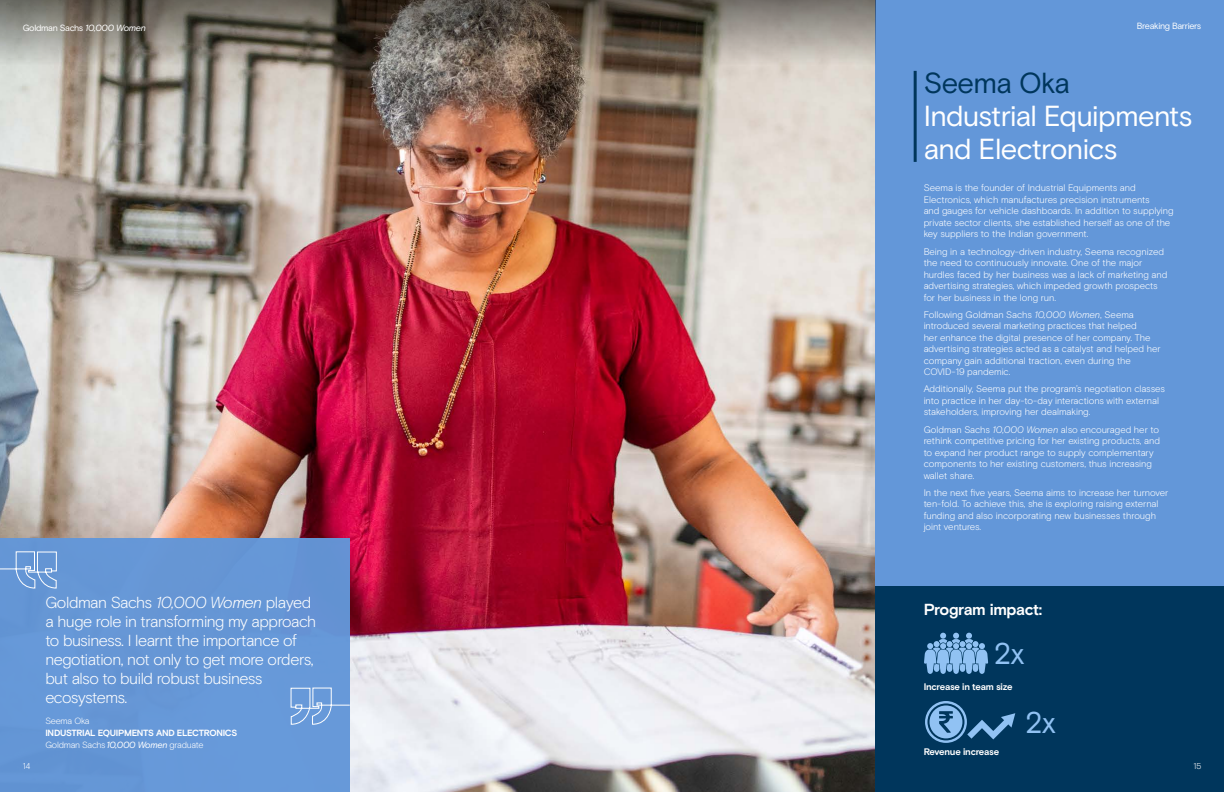
<style>
.page{position:relative;width:1224px;height:792px;background:#fff}
.page>*{position:absolute;margin:0;border:0;box-sizing:border-box;transform-origin:0 0}
.GS___Infrographic_Bo{font:30px "Basis Grotesque Pro";color:#91c2f3}
.GS___Section_Title{font:29px/33px "Basis Grotesque Pro";letter-spacing:-.025em;color:#fff}
.Quotes{font:300 16px/19px "Basis Grotesque Pro";letter-spacing:-.03em;color:#fff}
.GS___CS_Gold_body{font:700 16px "Basis Grotesque Pro";letter-spacing:-.03em;color:#fff}
.GS___CS_Gold_body-2{font:300 9.5px/11.5px "Basis Grotesque Pro";letter-spacing:-.005em;color:#fff}
.GS___Infrographic_Bo-2{font:700 9.5px "Basis Grotesque Pro";letter-spacing:-.02em;color:#fff}
.Quote_Names{font:700 9px/12px "Basis Grotesque Pro";letter-spacing:-.035em;color:#fff}
.GS___Page_Info_Right{font:9px "Basis Grotesque Pro";letter-spacing:-.035em;color:#fff}
.GS___Page_Info_Right-2{font:300 8.5px "Basis Grotesque Pro";color:#fff}
.s1{font-style:italic}
.s2{color:#00365c}
.s3{font-weight:300}
.s4{font-weight:400;font-style:italic}
</style>
<div class="page">
<img style="left:0;top:146px;width:875px;height:646px">
<div style="left:875px;top:0;width:349px;height:706px;background:#6397d9"></div>
<div style="left:0;top:539px;width:350px;height:253px;background:#6397d9"></div>
<hr style="left:914px;top:71px;width:3px;height:91px;background:#00365c">
<div style="left:875px;top:587px;width:349px;height:205px;background:#00365c"></div>
<svg style="left:924px;top:633px;width:64px;height:41px"></svg>
<svg style="left:925px;top:701px;width:90px;height:42px"></svg>
<img style="left:0;top:0;width:876px;height:146px">
<svg style="left:290px;top:687px;width:61px;height:38px"></svg>
<svg style="left:0;top:551px;width:57px;height:38px"></svg>
<p class="GS___Page_Info_Right" style="left:23px;top:23px;width:125px">Goldman Sachs <span class="s1">10,000 Women</span></p>
<p class="GS___Page_Info_Right" style="left:1137px;top:21px;width:66px">Breaking Barriers</p>
<p class="GS___Section_Title" style="left:924px;top:67px;width:270px"><span class="s2">Seema Oka<br></span>Industrial Equipments and Electronics</p>
<p class="GS___Page_Info_Right-2" style="left:23px;top:761px;width:9px">14</p>
<p class="Quotes" style="left:45px;top:593px;width:272px">Goldman Sachs <span class="s1">10,000 Women</span> played a huge role in transforming my approach to business. I learnt the importance of negotiation, not only to get more orders, but also to build robust business ecosystems.</p>
<p class="Quote_Names" style="left:45px;top:715px;width:194px"><span class="s3">Seema Oka<br></span>INDUSTRIAL EQUIPMENTS AND ELECTRONICS<br><span class="s3">Goldman Sachs</span> <span class="s4">10,000 Women</span> <span class="s3">graduate</span></p>
<p class="GS___CS_Gold_body-2" style="left:924px;top:182px;width:251px">Seema is the founder of Industrial Equipments and Electronics, which manufactures precision instruments<br>and gauges for vehicle dashboards. In addition to supplying private sector clients, she established herself as one of the key suppliers to the Indian government.</p>
<p class="GS___CS_Gold_body-2" style="left:924px;top:246px;width:245px">Being in a technology-driven industry, Seema recognized the need to continuously innovate. One of the major hurdles faced by her business was a lack of marketing and advertising strategies, which impeded growth prospects for her business in the long run.</p>
<p class="GS___CS_Gold_body-2" style="left:924px;top:309px;width:238px">Following Goldman Sachs <span class="s1">10,000 Women</span>, Seema introduced several marketing practices that helped<br>her enhance the digital presence of her company. The advertising strategies acted as a catalyst and helped her company gain additional traction, even during the COVID-19 pandemic.</p>
<p class="GS___CS_Gold_body-2" style="left:924px;top:383px;width:243px">Additionally, Seema put the program’s negotiation classes into practice in her day-to-day interactions with external stakeholders, improving her dealmaking.</p>
<p class="GS___CS_Gold_body-2" style="left:924px;top:424px;width:238px">Goldman Sachs <span class="s1">10,000 Women</span> also encouraged her to rethink competitive pricing for her existing products, and to expand her product range to supply complementary components to her existing customers, thus increasing wallet share.</p>
<p class="GS___CS_Gold_body-2" style="left:924px;top:487px;width:246px">In the next five years, Seema aims to increase her turnover ten-fold. To achieve this, she is exploring raising external funding and also incorporating new businesses through joint ventures.</p>
<p class="GS___CS_Gold_body" style="left:924px;top:600px;width:120px">Program impact:</p>
<p class="GS___Infrographic_Bo" style="left:994px;top:636px;width:32px">2x</p>
<p class="GS___Infrographic_Bo-2" style="left:924px;top:681px;width:91px">Increase in team size</p>
<p class="GS___Infrographic_Bo-2" style="left:924px;top:746px;width:77px">Revenue increase</p>
<p class="GS___Infrographic_Bo" style="left:1025px;top:705px;width:32px">2x</p>
<p class="GS___Page_Info_Right-2" style="left:1193px;top:761px;width:9px">15</p>
</div>
